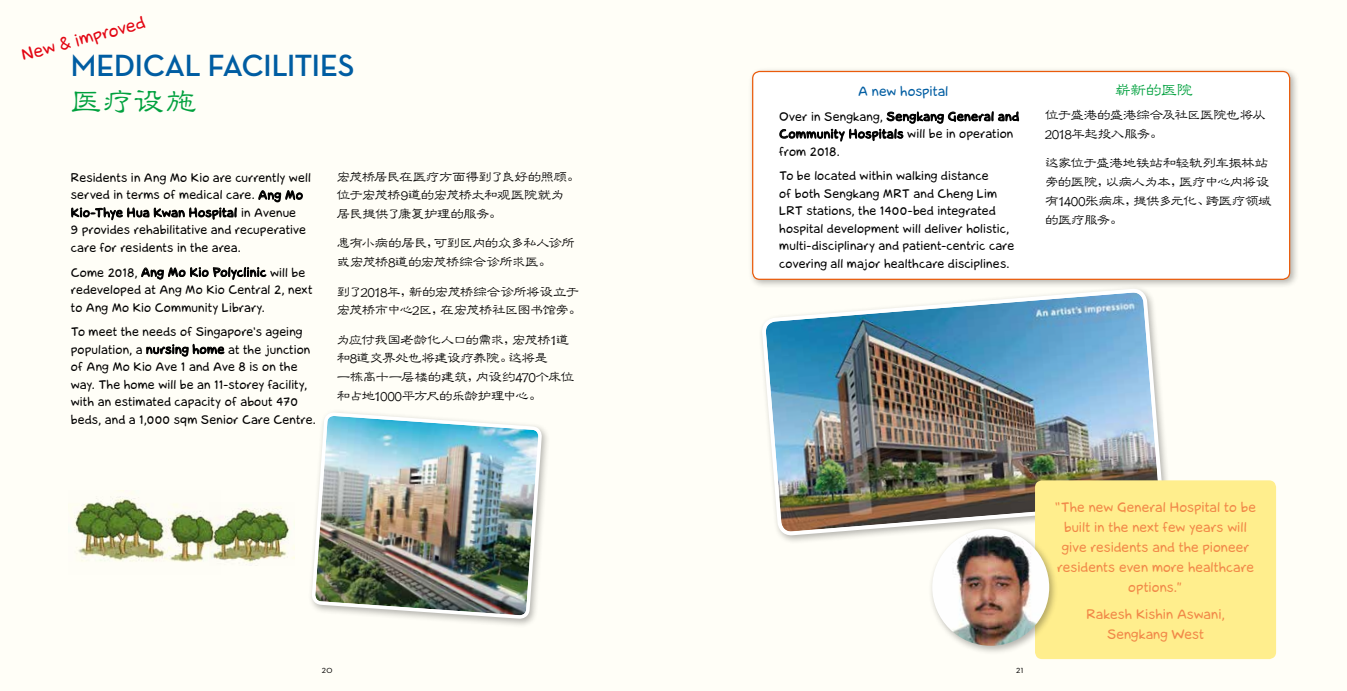
<style>
.page{position:relative;width:1347px;height:691px;background:#fff}
.page>*{position:absolute;margin:0;border:0;box-sizing:border-box;transform-origin:0 0}
.t1{font:700 31.25px "Neutra Disp";color:#005da2}
.t2{font:500 31.25px "GB Jen Lei";color:#00a13e}
.t3{font:17.5px "la Cartoonerie";color:#e30613}
.t4{font:500 16.25px "GB Jen Lei";letter-spacing:-.045em;color:#00a13e}
.t5{font:500 13.75px/18.8px "GB Jen Lei";letter-spacing:-.055em;color:#000}
.t6{font:13.75px/20px "la Cartoonerie";color:#f18848;text-align:center}
.t7{font:13.75px "la Cartoonerie";color:#005da2}
.t8{font:12.5px/17.5px "la Cartoonerie";letter-spacing:.01em;color:#000}
.t9{font:500 10px "Neutra Disp";color:#000}
</style>
<div class="page">
<div style="left:0;top:0;width:1346px;height:691px;background:#fffef7"></div>
<svg style="left:258px;top:190px;width:45px;height:13px"></svg>
<svg style="left:71px;top:207px;width:166px;height:14px"></svg>
<svg style="left:141px;top:267px;width:125px;height:13px"></svg>
<svg style="left:146px;top:343px;width:79px;height:14px"></svg>
<div style="left:758px;top:285px;width:413px;height:259px;background:#000;opacity:.3"></div>
<img style="left:763px;top:290px;width:398px;height:244px">
<div style="left:308px;top:408px;width:243px;height:220px;background:#000;opacity:.3"></div>
<img style="left:310px;top:411px;width:233px;height:210px">
<div style="left:747px;top:66px;width:552px;height:223px;background:#000;opacity:.3"></div>
<div style="left:752px;top:71px;width:537px;height:208px;background:#fff;border-radius:7px"></div>
<div style="left:752px;top:71px;width:538px;height:209px;border:1px solid #ea5b0b;border-radius:7px"></div>
<svg style="left:779px;top:111px;width:240px;height:31px"></svg>
<div style="left:1035px;top:480px;width:241px;height:179px;background:#ffee8d;border-radius:7px"></div>
<div style="left:928px;top:524px;width:130px;height:131px;background:#000;opacity:.3"></div>
<img style="left:932px;top:529px;width:117px;height:117px;border-radius:58px">
<img style="left:74px;top:496px;width:135px;height:66px">
<img style="left:209px;top:508px;width:85px;height:55px">
<h2 class="t3" style="left:19px;top:47px;width:132px;rotate:-15deg">New &amp; improved</h2>
<h1 class="t1" style="left:71px;top:48px;width:44px">MEDICAL</h1>
<h1 class="t1" style="left:208px;top:48px;width:16px">FACILITIES</h1>
<h1 class="t2" style="left:71px;top:85px;width:128px">医疗设施</h1>
<p class="t8" style="left:71px;top:169px;width:241px">Residents in Ang Mo Kio are currently well served in terms of medical care. Ang Mo Kio-Thye Hua Kwan Hospital in Avenue<br>9 provides rehabilitative and recuperative care for residents in the area.</p>
<p class="t8" style="left:71px;top:264px;width:243px">Come 2018, Ang Mo Kio Polyclinic will be redeveloped at Ang Mo Kio Central 2, next to Ang Mo Kio Community Library.</p>
<p class="t8" style="left:71px;top:324px;width:246px">To meet the needs of Singapore's ageing population, a nursing home at the junction of Ang Mo Kio Ave 1 and Ave 8 is on the way. The home will be an 11-storey facility, with an estimated capacity of about 470 beds, and a 1,000 sqm Senior Care Centre.</p>
<p class="t5" style="left:337px;top:167px;width:244px">宏茂桥居民在医疗方面得到了良好的照顾。位于宏茂桥9道的宏茂桥太和观医院就为居民提供了康复护理的服务。</p>
<p class="t5" style="left:337px;top:234px;width:240px">患有小病的居民，可到区内的众多私人诊所或宏茂桥8道的宏茂桥综合诊所求医。</p>
<p class="t5" style="left:337px;top:282px;width:246px">到了2018年，新的宏茂桥综合诊所将设立于宏茂桥市中心2区，在宏茂桥社区图书馆旁。</p>
<p class="t5" style="left:337px;top:330px;width:239px">为应付我国老龄化人口的需求，宏茂桥1道和8道交界处也将建设疗养院。这将是<br>一栋高十一层楼的建筑，内设约470个床位和占地1000平方尺的乐龄护理中心。</p>
<p class="t7" style="left:858px;top:85px;width:92px">A new hospital</p>
<p class="t8" style="left:779px;top:108px;width:241px">Over in Sengkang, Sengkang General and<br>Community Hospitals will be in operation from 2018.</p>
<p class="t8" style="left:779px;top:168px;width:236px">To be located within walking distance<br>of both Sengkang MRT and Cheng Lim LRT stations, the 1400-bed integrated hospital development will deliver holistic, multi-disciplinary and patient-centric care covering all major healthcare disciplines.</p>
<h3 class="t4" style="left:1114px;top:82px;width:80px">崭新的医院</h3>
<p class="t5" style="left:1045px;top:106px;width:222px">位于盛港的盛港综合及社区医院也将从<br>2018年起投入服务。</p>
<p class="t5" style="left:1045px;top:154px;width:228px">这家位于盛港地铁站和轻轨列车振林站旁的医院，以病人为本，医疗中心内将设有1400张病床，提供多元化、跨医疗领域的医疗服务。</p>
<p class="t9" style="left:322px;top:664px;width:12px">20</p>
<p class="t9" style="left:1016px;top:664px;width:9px">21</p>
<p class="t6" style="left:1055px;top:498px;width:202px">“The new General Hospital to be built in the next few years will give residents and the pioneer residents even more healthcare options.”</p>
<p class="t6" style="left:1086px;top:605px;width:140px">Rakesh Kishin Aswani,<br>Sengkang West</p>
</div>
